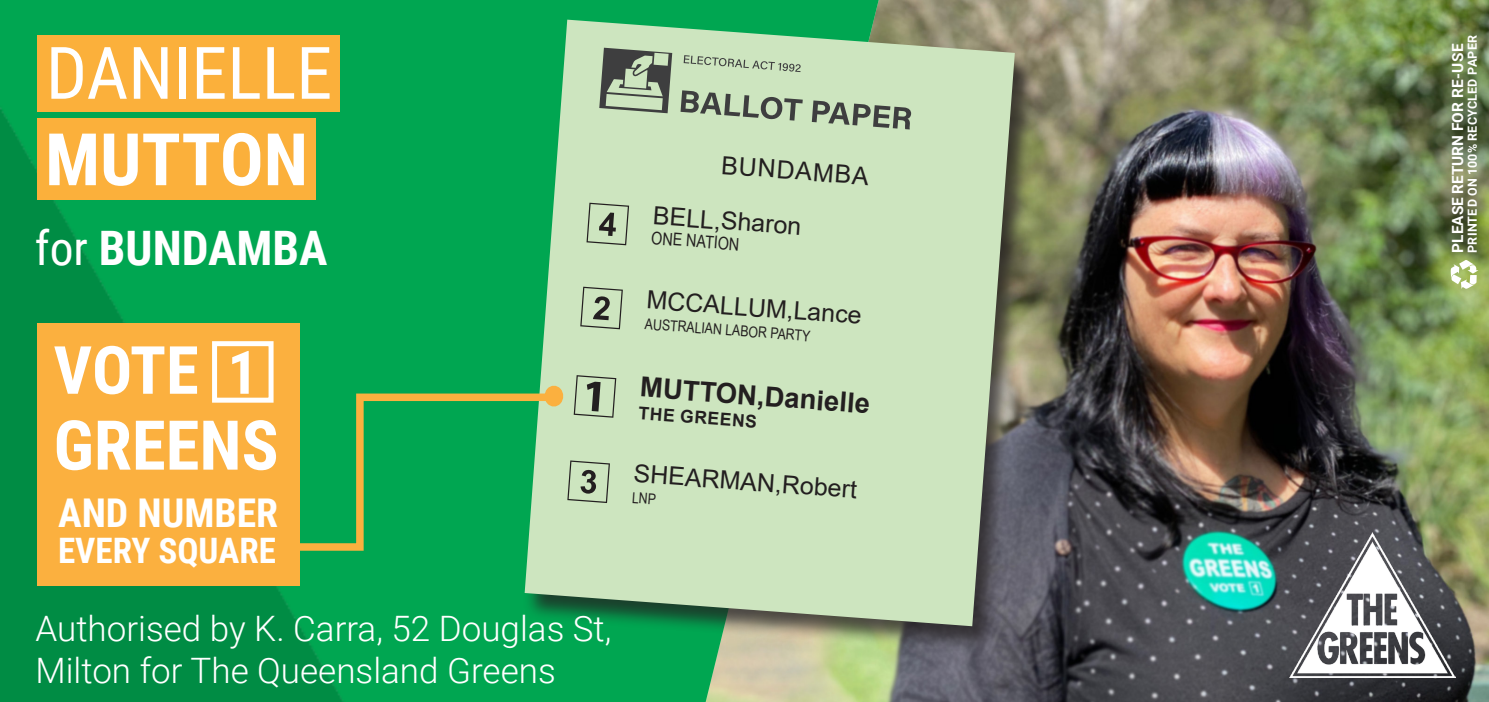
<style>
.page{position:relative;width:1489px;height:702px;background:#fff}
.page>*{position:absolute;margin:0;border:0;box-sizing:border-box;transform-origin:0 0}
.t1{font:72.5px "Roboto Condensed";color:#fff}
.t2{font:700 72.5px "Roboto Condensed";color:#fff}
.t3{font:700 68.75px "Roboto Condensed";color:#fff}
.t4{font:700 66.5px "Roboto Condensed";color:#fff}
.t5{font:700 47.5px "Roboto Condensed";color:#fff}
.t6{font:700 39.75px "Roboto Condensed";color:#fff}
.t7{font:300 35px "Roboto";color:#fff}
.t8{font:700 35px "Roboto Condensed";color:#fff}
.Green_Candidate_x_2{font:700 27.5px "Arial";color:#231f20}
.Candidate_x_2{font:25px "Arial";color:#231f20}
.Ward_x_2{font:25px "Arial";color:#231f20}
.Party_x_2{font:17.5px "Arial Narrow";color:#231f20}
.green_party_x_2{font:700 17.5px "Arial";color:#231f20}
.t9{font:700 15.25px "Roboto";color:#fff}
.Party{font:15px "Arial Narrow";color:#231f20}
.t10{font:700 12.5px "Roboto";color:#fff}
.s1{font-weight:400}
.s2{font-size:60.25px}
</style>
<div class="page">
<img style="left:878px;top:0;width:610px;height:702px">
<img style="left:0;top:0;width:878px;height:702px">
<div style="left:522px;top:21px;width:516px;height:632px;background:#231f20;opacity:.75"></div>
<svg style="left:524px;top:20px;width:490px;height:606px;background:#b8d7b0"></svg>
<svg style="left:599px;top:48px;width:73px;height:65px;background:#85917f"></svg>
<div style="left:653px;top:53px;width:15px;height:13px;background:#cde5bf"></div>
<svg style="left:683px;top:55px;width:117px;height:17px;background:#b7cbab"></svg>
<svg style="left:680px;top:90px;width:122px;height:31px;background:#a0b097"></svg>
<svg style="left:811px;top:100px;width:100px;height:29px;background:#96a58e"></svg>
<div style="left:37px;top:35px;width:303px;height:76px;background:#fbb03b"></div>
<div style="left:37px;top:118px;width:278px;height:81px;background:#fbb03b"></div>
<svg style="left:1450px;top:260px;width:28px;height:29px"></svg>
<img style="left:1289px;top:532px;width:166px;height:145px">
<svg style="left:299px;top:390px;width:262px;height:164px;background:#26ac59"></svg>
<svg style="left:541px;top:382px;width:22px;height:27px"></svg>
<div style="left:37px;top:323px;width:262px;height:262px;background:#fbb03f"></div>
<div style="left:212px;top:341px;width:61px;height:61px;border:5px solid #fff"></div>
<div style="left:586px;top:203px;width:43px;height:42px;background:#cde5bf"></div>
<div style="left:580px;top:287px;width:43px;height:42px;background:#cde5bf"></div>
<div style="left:573px;top:375px;width:43px;height:43px;background:#cde5bf"></div>
<div style="left:567px;top:460px;width:43px;height:43px;background:#cde5bf"></div>
<svg style="left:632px;top:492px;width:23px;height:12px"></svg>
<p class="t1" style="left:46px;top:22px;width:288px">DANIELLE</p>
<p class="t2" style="left:45px;top:109px;width:264px">MUTTON</p>
<p class="t5" style="left:35px;top:215px;width:294px"><span class="s1">for</span> BUNDAMBA</p>
<h3 class="t4" style="left:54px;top:323px;width:206px">VOTE <span class="s2">1</span></h3>
<h2 class="t3" style="left:54px;top:397px;width:226px">GREENS</h2>
<p class="t6" style="left:58px;top:485px;width:222px">AND NUMBER</p>
<p class="t8" style="left:58px;top:525px;width:220px">EVERY SQUARE</p>
<p class="t7" style="left:35px;top:604px;width:577px">Authorised by K. Carra, 52 Douglas St,</p>
<p class="t7" style="left:35px;top:646px;width:521px">Milton for The Queensland Greens</p>
<p class="Ward_x_2" style="left:722px;top:148px;width:149px;rotate:4deg">BUNDAMBA</p>
<p class="Candidate_x_2" style="left:654px;top:198px;width:150px;rotate:4deg">BELL,Sharon</p>
<p class="Party_x_2" style="left:652px;top:225px;width:90px;rotate:4deg">ONE NATION</p>
<p class="Candidate_x_2" style="left:648px;top:282px;width:217px;rotate:4deg">MCCALLUM,Lance</p>
<p class="Party" style="left:645px;top:313px;width:167px;rotate:4deg">AUSTRALIAN LABOR PARTY</p>
<p class="Green_Candidate_x_2" style="left:641px;top:368px;width:232px;rotate:4deg">MUTTON,Danielle</p>
<p class="green_party_x_2" style="left:639px;top:401px;width:120px;rotate:4deg">THE GREENS</p>
<p class="Candidate_x_2" style="left:635px;top:456px;width:225px;rotate:4deg">SHEARMAN,Robert</p>
<p class="t9" style="left:1446px;top:253px;width:211px;rotate:-90deg">PLEASE RETURN FOR RE-USE</p>
<p class="t10" style="left:1463px;top:253px;width:219px;rotate:-90deg">PRINTED ON 100% RECYCLED PAPER</p>
</div>
